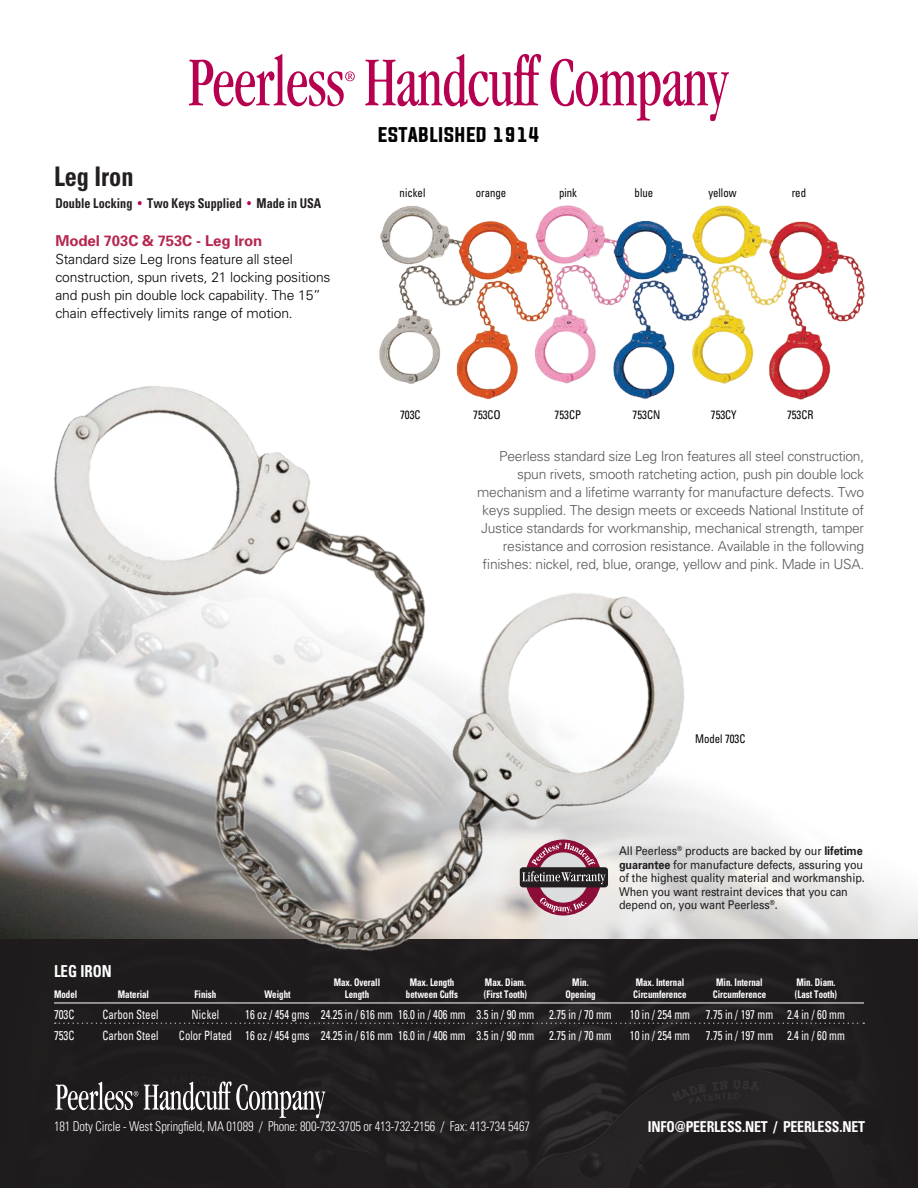
<style>
.page{position:relative;width:918px;height:1188px;background:#fff}
.page>*{position:absolute;margin:0;border:0;box-sizing:border-box;transform-origin:0 0}
.t1{font:700 condensed 27px "Univers";color:#231f20;scale:.9 1}
.t2{font:18px "Evogria";letter-spacing:.025em;color:#010203}
.t3{font:700 condensed 16.5px "Univers";color:#fff;scale:.9 1}
.t4{font:700 condensed 15px "Univers";letter-spacing:-.01em;color:#fff;scale:.92 1}
.t5{font:700 15px "Univers";letter-spacing:-.01em;color:#b6274f}
.t6{font:300 13.8px/18px "Univers";letter-spacing:-.02em;color:#57585a;text-align:right}
.t7{font:300 13.8px/18px "Univers";letter-spacing:-.01em;color:#010203}
.t8{font:300 condensed 13.5px "Univers";letter-spacing:-.01em;color:#fff;scale:.92 1}
.t9{font:700 condensed 13.5px "Univers";color:#231f20;scale:.9 1}
.t10{font:condensed 12.75px "Univers";color:#fff;scale:.85 1}
.t11{font:12px/13.5px "Univers";letter-spacing:-.01em;color:#231f20;scale:.9 1}
.t12{font:condensed 12px "Univers";color:#010203;scale:.9 1}
.t13{font:700 condensed 10.5px "Univers";color:#fff;scale:.85 1}
.s1{font-weight:400;color:#b60150}
.s2{font-weight:700}
</style>
<div class="page">
<img style="left:0;top:939px;width:918px;height:249px">
<svg style="left:56px;top:1082px;width:82px;height:28px"></svg>
<svg style="left:144px;top:1082px;width:182px;height:36px;background:#555252"></svg>
<svg style="left:189px;top:54px;width:166px;height:52px"></svg>
<svg style="left:365px;top:54px;width:176px;height:53px"></svg>
<svg style="left:550px;top:59px;width:179px;height:62px"></svg>
<hr style="left:54px;top:1003px;width:810px;height:1px;background:#fff">
<svg style="left:743px;top:1023px;width:121px;height:1px"></svg>
<img style="left:385px;top:205px;width:480px;height:195px">
<img style="left:0;top:222px;width:743px;height:826px">
<p class="t1" style="left:54px;top:160px;width:90px">Leg Iron</p>
<p class="t9" style="left:56px;top:195px;width:297px">Double Locking <span class="s1">•</span> Two Keys Supplied <span class="s1">•</span> Made in USA</p>
<p class="t5" style="left:56px;top:231px;width:208px">Model 703C &amp; 753C - Leg Iron</p>
<p class="t7" style="left:56px;top:250px;width:277px">Standard size Leg Irons feature all steel construction, spun rivets, 21 locking positions and push pin double lock capability. The 15” chain effectively limits range of motion.</p>
<h2 class="t2" style="left:378px;top:122px;width:163px">ESTABLISHED 1914</h2>
<p class="t12" style="left:400px;top:186px;width:30px">nickel</p>
<p class="t12" style="left:476px;top:186px;width:35px">orange</p>
<p class="t12" style="left:559px;top:186px;width:21px">pink</p>
<p class="t12" style="left:635px;top:186px;width:22px">blue</p>
<p class="t12" style="left:708px;top:186px;width:33px">yellow</p>
<p class="t12" style="left:792px;top:186px;width:17px">red</p>
<p class="t12" style="left:400px;top:407px;width:24px">703C</p>
<p class="t12" style="left:473px;top:407px;width:32px">753CO</p>
<p class="t12" style="left:555px;top:407px;width:31px">753CP</p>
<p class="t12" style="left:633px;top:407px;width:32px">753CN</p>
<p class="t12" style="left:711px;top:407px;width:30px">753CY</p>
<p class="t12" style="left:787px;top:407px;width:31px">753CR</p>
<p class="t6" style="left:477px;top:447px;width:389px">Peerless standard size Leg Iron features all steel construction, spun rivets, smooth ratcheting action, push pin double lock mechanism and a lifetime warranty for manufacture defects. Two keys supplied. The design meets or exceeds National Institute of Justice standards for workmanship, mechanical strength, tamper resistance and corrosion resistance. Available in the following finishes: nickel, red, blue, orange, yellow and pink. Made in USA.</p>
<p class="t12" style="left:695px;top:731px;width:57px">Model 703C</p>
<p class="t11" style="left:619px;top:844px;width:275px">All Peerless<sup>®</sup> products are backed by our <span class="s2">lifetime guarantee</span> for manufacture defects, assuring you of the highest quality material and workmanship.<br>When you want restraint devices that you can depend on, you want Peerless<sup>®</sup>.</p>
<p class="t3" style="left:54px;top:961px;width:66px">LEG IRON</p>
<p class="t13" style="left:334px;top:976px;width:56px">Max. Overall</p>
<p class="t13" style="left:410px;top:976px;width:54px">Max. Length</p>
<p class="t13" style="left:485px;top:976px;width:50px">Max. Diam.</p>
<p class="t13" style="left:572px;top:976px;width:21px">Min.</p>
<p class="t13" style="left:636px;top:976px;width:59px">Max. Internal</p>
<p class="t13" style="left:716px;top:976px;width:56px">Min. Internal</p>
<p class="t13" style="left:796px;top:976px;width:48px">Min. Diam.</p>
<p class="t13" style="left:54px;top:988px;width:29px">Model</p>
<p class="t13" style="left:118px;top:988px;width:38px">Material</p>
<p class="t13" style="left:195px;top:988px;width:27px">Finish</p>
<p class="t13" style="left:264px;top:988px;width:32px">Weight</p>
<p class="t13" style="left:345px;top:988px;width:30px">Length</p>
<p class="t13" style="left:406px;top:988px;width:63px">between Cuffs</p>
<p class="t13" style="left:484px;top:988px;width:52px">(First Tooth)</p>
<p class="t13" style="left:565px;top:988px;width:37px">Opening</p>
<p class="t13" style="left:633px;top:988px;width:65px">Circumference</p>
<p class="t13" style="left:713px;top:988px;width:64px">Circumference</p>
<p class="t13" style="left:795px;top:988px;width:51px">(Last Tooth)</p>
<p class="t10" style="left:54px;top:1007px;width:26px">703C</p>
<p class="t10" style="left:102px;top:1007px;width:67px">Carbon Steel</p>
<p class="t10" style="left:192px;top:1007px;width:34px">Nickel</p>
<p class="t10" style="left:245px;top:1007px;width:433px">16 oz / 454 gms 24.25 in / 616 mm 16.0 in / 406 mm 3.5 in / 90 mm 2.75 in / 70 mm</p>
<p class="t10" style="left:630px;top:1007px;width:254px">10 in / 254 mm 7.75 in / 197 mm 2.4 in / 60 mm</p>
<p class="t10" style="left:54px;top:1028px;width:26px">753C</p>
<p class="t10" style="left:102px;top:1028px;width:67px">Carbon Steel</p>
<p class="t10" style="left:179px;top:1028px;width:511px">Color Plated 16 oz / 454 gms 24.25 in / 616 mm 16.0 in / 406 mm 3.5 in / 90 mm 2.75 in / 70 mm</p>
<p class="t10" style="left:630px;top:1028px;width:254px">10 in / 254 mm 7.75 in / 197 mm 2.4 in / 60 mm</p>
<p class="t8" style="left:54px;top:1118px;width:519px">181 Doty Circle - West Springfield, MA 01089 / Phone: 800-732-3705 or 413-732-2156 / Fax: 413-734 5467</p>
<p class="t4" style="left:648px;top:1118px;width:238px">INFO@PEERLESS.NET / PEERLESS.NET</p>
</div>
